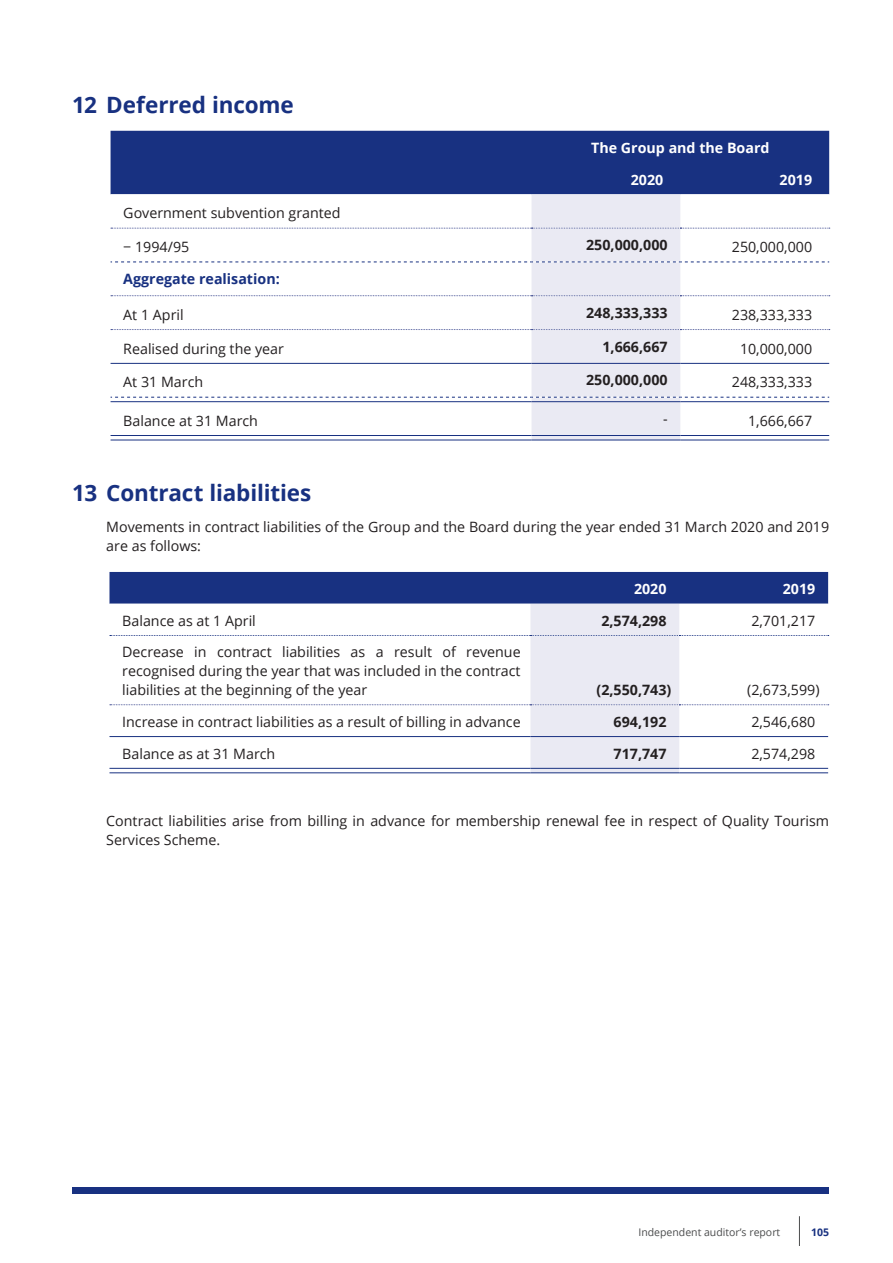
<style>
.page{position:relative;width:893px;height:1263px;background:#fff}
.page>*{position:absolute;margin:0;border:0;box-sizing:border-box;transform-origin:0 0}
.t1{font:700 22.5px "Open Sans";letter-spacing:-.005em;color:#183181}
.t2{font:14.25px/18.8px "Open Sans";color:#231f20}
.t3{font:700 14.25px "Open Sans";color:#231f20}
.t4{font:700 14.25px "Open Sans";color:#fff}
.t5{font:700 14.25px "Open Sans";color:#183181}
.t6{font:10.5px "Open Sans";color:#4b4c4d}
.t7{font:700 10.5px "Open Sans";color:#183181}
</style>
<div class="page">
<div style="left:111px;top:131px;width:718px;height:63px;background:#183181"></div>
<svg style="left:111px;top:194px;width:719px;height:246px"></svg>
<hr style="left:111px;top:363px;width:420px;height:1px;background:#183181">
<hr style="left:531px;top:363px;width:149px;height:1px;background:#183181">
<hr style="left:680px;top:363px;width:149px;height:1px;background:#183181">
<hr style="left:111px;top:401px;width:420px;height:1px;background:#183181">
<hr style="left:111px;top:435px;width:420px;height:1px;background:#183181">
<hr style="left:531px;top:435px;width:149px;height:1px;background:#183181">
<hr style="left:680px;top:435px;width:149px;height:1px;background:#183181">
<hr style="left:111px;top:440px;width:420px;height:1px;background:#183181">
<hr style="left:680px;top:440px;width:149px;height:1px;background:#183181">
<hr style="left:531px;top:440px;width:149px;height:1px;background:#183181">
<hr style="left:531px;top:401px;width:149px;height:1px;background:#183181">
<hr style="left:680px;top:401px;width:149px;height:1px;background:#183181">
<svg style="left:109px;top:572px;width:720px;height:201px"></svg>
<hr style="left:679px;top:772px;width:149px;height:1px;background:#183181">
<hr style="left:530px;top:772px;width:149px;height:1px;background:#183181">
<div style="left:72px;top:1187px;width:757px;height:7px;background:#183181"></div>
<hr style="left:799px;top:1216px;width:1px;height:30px;background:#4b4c4d">
<h1 class="t1" style="left:72px;top:89px;width:223px">12 Deferred income</h1>
<p class="t4" style="left:591px;top:138px;width:180px">The Group and the Board</p>
<p class="t4" style="left:631px;top:169px;width:34px">2020</p>
<p class="t4" style="left:780px;top:169px;width:34px">2019</p>
<p class="t2" style="left:123px;top:203px;width:219px">Government subvention granted</p>
<p class="t2" style="left:123px;top:237px;width:67px">− 1994/95</p>
<p class="t3" style="left:586px;top:235px;width:83px">250,000,000</p>
<p class="t2" style="left:732px;top:237px;width:82px">250,000,000</p>
<p class="t5" style="left:123px;top:269px;width:158px">Aggregate realisation:</p>
<p class="t2" style="left:123px;top:305px;width:62px">At 1 April</p>
<p class="t3" style="left:586px;top:302px;width:83px">248,333,333</p>
<p class="t2" style="left:732px;top:305px;width:82px">238,333,333</p>
<p class="t2" style="left:123px;top:339px;width:162px">Realised during the year</p>
<p class="t3" style="left:602px;top:336px;width:67px">1,666,667</p>
<p class="t2" style="left:740px;top:339px;width:74px">10,000,000</p>
<p class="t2" style="left:123px;top:372px;width:81px">At 31 March</p>
<p class="t3" style="left:586px;top:370px;width:83px">250,000,000</p>
<p class="t2" style="left:732px;top:372px;width:82px">248,333,333</p>
<p class="t2" style="left:123px;top:411px;width:136px">Balance at 31 March</p>
<p class="t2" style="left:663px;top:409px;width:6px">-</p>
<p class="t2" style="left:748px;top:411px;width:66px">1,666,667</p>
<h1 class="t1" style="left:72px;top:477px;width:241px">13 Contract liabilities</h1>
<p class="t2" style="left:106px;top:517px;width:724px">Movements in contract liabilities of the Group and the Board during the year ended 31 March 2020 and 2019 are as follows:</p>
<p class="t4" style="left:634px;top:579px;width:34px">2020</p>
<p class="t4" style="left:783px;top:579px;width:34px">2019</p>
<p class="t2" style="left:122px;top:611px;width:135px">Balance as at 1 April</p>
<p class="t3" style="left:601px;top:610px;width:67px">2,574,298</p>
<p class="t2" style="left:751px;top:611px;width:66px">2,701,217</p>
<p class="t2" style="left:122px;top:642px;width:400px;text-align:justify">Decrease in contract liabilities as a result of revenue recognised during the year that was included in the contract liabilities at the beginning of the year</p>
<p class="t3" style="left:596px;top:680px;width:76px">(2,550,743)</p>
<p class="t2" style="left:747px;top:680px;width:74px">(2,673,599)</p>
<p class="t2" style="left:122px;top:712px;width:400px">Increase in contract liabilities as a result of billing in advance</p>
<p class="t3" style="left:614px;top:711px;width:54px">694,192</p>
<p class="t2" style="left:751px;top:712px;width:66px">2,546,680</p>
<p class="t2" style="left:122px;top:744px;width:155px">Balance as at 31 March</p>
<p class="t3" style="left:614px;top:743px;width:54px">717,747</p>
<p class="t2" style="left:751px;top:744px;width:66px">2,574,298</p>
<p class="t2" style="left:106px;top:811px;width:724px">Contract liabilities arise from billing in advance for membership renewal fee in respect of Quality Tourism<br>Services Scheme.</p>
<p class="t6" style="left:638px;top:1224px;width:143px">Independent auditor’s report</p>
<p class="t7" style="left:811px;top:1224px;width:19px">105</p>
</div>
